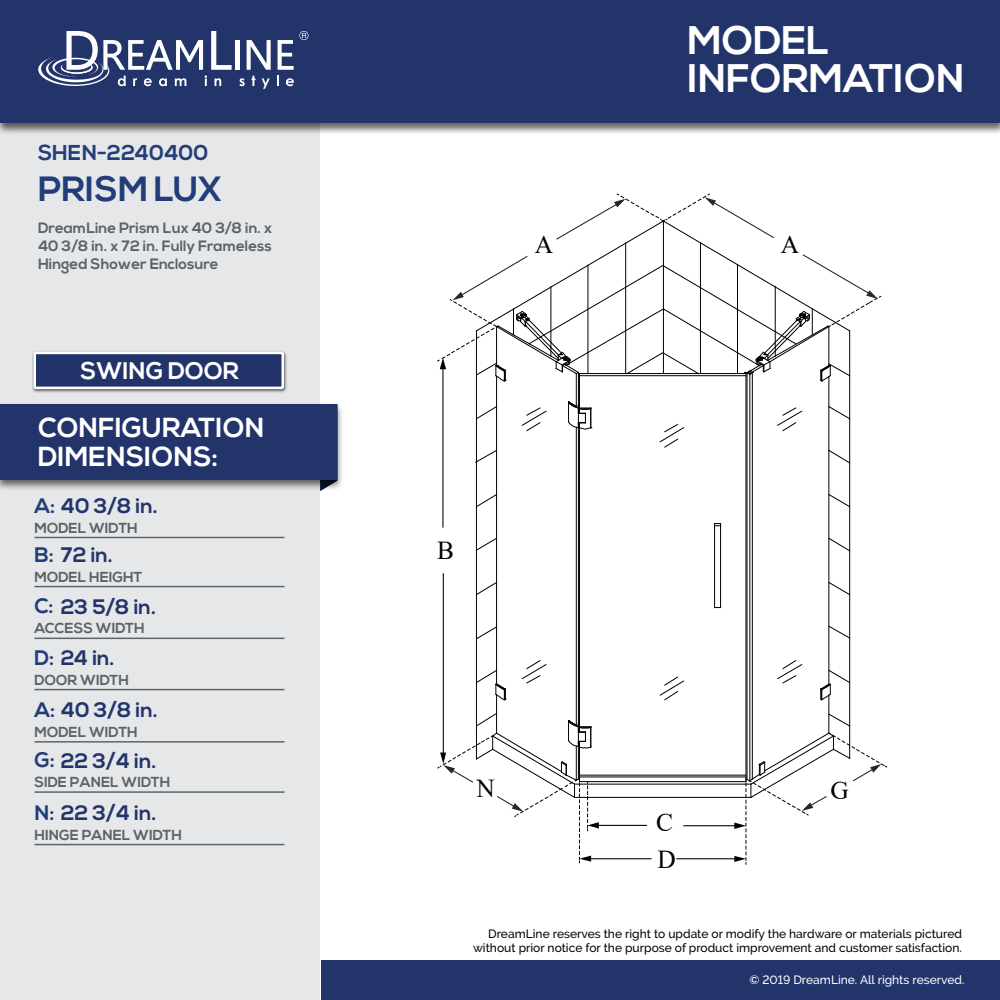
<style>
.page{position:relative;width:1000px;height:1000px;background:#fff}
.page>*{position:absolute;margin:0;border:0;box-sizing:border-box;transform-origin:0 0}
.t1{font:700 39.9px/38px "Nexa";color:#fff}
.t2{font:700 35px "Nexa";color:#223d79}
.t3{font:700 27.5px/29px "Nexa";color:#fff}
.t4{font:25.85px/37.3px "Times New Roman";color:#000}
.t5{font:700 24px "Nexa";color:#fff}
.t6{font:700 21.5px "Nexa";color:#223d79}
.t7{font:700 21px "Nexa";color:#22346a}
.t8{font:700 15px/18px "Nexa";color:#5c6266;text-align:justify}
.t9{font:700 14.5px "Nexa";color:#5c6266}
.t10{font:500 12px/14.4px "Raleway";color:#000;text-align:right}
.t11{font:500 12px "Raleway";color:#fff}
.s1{color:#223d79}
</style>
<div class="page">
<div style="left:0;top:117px;width:320px;height:883px;background:#e6e7e8"></div>
<div style="left:0;top:402px;width:344px;height:89px;background:#000;opacity:.57"></div>
<div style="left:0;top:404px;width:337px;height:75px;background:#22346a"></div>
<div style="left:0;top:0;width:1000px;height:135px;background:#000;opacity:.6"></div>
<div style="left:0;top:0;width:1000px;height:122px;background:#22346a"></div>
<div style="left:321px;top:960px;width:679px;height:40px;background:#22346a"></div>
<svg style="left:239px;top:78px;width:6px;height:8px"></svg>
<svg style="left:251px;top:76px;width:4px;height:10px"></svg>
<svg style="left:262px;top:78px;width:8px;height:11px"></svg>
<svg style="left:277px;top:76px;width:2px;height:10px"></svg>
<svg style="left:286px;top:78px;width:8px;height:8px"></svg>
<svg style="left:38px;top:31px;width:194px;height:55px"></svg>
<hr style="left:236px;top:40px;width:4px;height:30px;background:#fff">
<svg style="left:247px;top:40px;width:24px;height:30px"></svg>
<svg style="left:278px;top:31px;width:30px;height:39px"></svg>
<div style="left:32px;top:350px;width:256px;height:43px;background:#000;opacity:.6"></div>
<div style="left:35px;top:353px;width:248px;height:35px;background:#22336a"></div>
<div style="left:34px;top:352px;width:250px;height:37px;border:2px solid #fff"></div>
<hr style="left:714px;top:526px;width:1px;height:82px;background:#000">
<hr style="left:720px;top:526px;width:1px;height:82px;background:#000">
<svg style="left:714px;top:523px;width:7px;height:4px"></svg>
<svg style="left:777px;top:408px;width:25px;height:23px"></svg>
<svg style="left:777px;top:660px;width:25px;height:23px"></svg>
<svg style="left:568px;top:401px;width:24px;height:29px"></svg>
<hr style="left:579px;top:781px;width:167px;height:1px;background:#000">
<hr style="left:579px;top:374px;width:1px;height:34px;background:#000">
<hr style="left:746px;top:374px;width:1px;height:408px;background:#000">
<hr style="left:579px;top:428px;width:1px;height:299px;background:#000">
<svg style="left:660px;top:424px;width:24px;height:24px"></svg>
<svg style="left:660px;top:677px;width:24px;height:23px"></svg>
<hr style="left:747px;top:373px;width:1px;height:406px;background:#000">
<hr style="left:750px;top:374px;width:1px;height:407px;background:#000">
<hr style="left:752px;top:372px;width:1px;height:407px;background:#000">
<hr style="left:579px;top:775px;width:167px;height:1px;background:#000">
<hr style="left:579px;top:777px;width:167px;height:1px;background:#000">
<hr style="left:476px;top:331px;width:1px;height:428px;background:#000">
<hr style="left:850px;top:331px;width:1px;height:427px;background:#000">
<svg style="left:477px;top:582px;width:19px;height:13px"></svg>
<svg style="left:477px;top:494px;width:19px;height:13px"></svg>
<svg style="left:477px;top:406px;width:19px;height:13px"></svg>
<svg style="left:828px;top:582px;width:22px;height:13px"></svg>
<svg style="left:828px;top:494px;width:22px;height:13px"></svg>
<svg style="left:828px;top:406px;width:22px;height:13px"></svg>
<svg style="left:828px;top:450px;width:22px;height:13px"></svg>
<svg style="left:828px;top:538px;width:22px;height:13px"></svg>
<svg style="left:828px;top:626px;width:22px;height:13px"></svg>
<svg style="left:828px;top:714px;width:22px;height:12px"></svg>
<svg style="left:475px;top:450px;width:21px;height:13px"></svg>
<svg style="left:477px;top:538px;width:19px;height:13px"></svg>
<svg style="left:477px;top:626px;width:19px;height:13px"></svg>
<hr style="left:496px;top:695px;width:1px;height:38px;background:#000">
<hr style="left:496px;top:376px;width:1px;height:308px;background:#000">
<hr style="left:576px;top:374px;width:1px;height:33px;background:#000">
<hr style="left:578px;top:372px;width:1px;height:36px;background:#000">
<hr style="left:576px;top:428px;width:1px;height:297px;background:#000">
<hr style="left:578px;top:428px;width:1px;height:299px;background:#000">
<svg style="left:477px;top:670px;width:29px;height:30px"></svg>
<svg style="left:522px;top:408px;width:24px;height:23px"></svg>
<svg style="left:522px;top:660px;width:24px;height:23px"></svg>
<hr style="left:829px;top:695px;width:1px;height:38px;background:#000">
<hr style="left:829px;top:376px;width:1px;height:308px;background:#000">
<svg style="left:821px;top:670px;width:29px;height:30px"></svg>
<hr style="left:575px;top:784px;width:176px;height:1px;background:#000">
<hr style="left:575px;top:797px;width:176px;height:1px;background:#000">
<hr style="left:442px;top:367px;width:1px;height:160px;background:#010101">
<hr style="left:443px;top:574px;width:1px;height:181px;background:#010101">
<hr style="left:589px;top:858px;width:62px;height:1px;background:#000">
<hr style="left:677px;top:858px;width:59px;height:1px;background:#000">
<hr style="left:597px;top:825px;width:49px;height:1px;background:#000">
<hr style="left:684px;top:825px;width:52px;height:1px;background:#000">
<svg style="left:437px;top:713px;width:162px;height:150px"></svg>
<svg style="left:734px;top:732px;width:154px;height:132px"></svg>
<svg style="left:437px;top:193px;width:445px;height:189px"></svg>
<hr style="left:34px;top:537px;width:250px;height:1px;background:#5c6266">
<hr style="left:34px;top:586px;width:250px;height:1px;background:#5c6266">
<hr style="left:34px;top:638px;width:250px;height:1px;background:#5c6266">
<hr style="left:34px;top:689px;width:250px;height:1px;background:#5c6266">
<hr style="left:34px;top:741px;width:250px;height:2px;background:#5c6266">
<hr style="left:34px;top:791px;width:250px;height:2px;background:#5c6266">
<hr style="left:34px;top:844px;width:250px;height:1px;background:#5c6266">
<h3 class="t6" style="left:38px;top:140px;width:172px">SHEN-2240400</h3>
<h2 class="t2" style="left:38px;top:169px;width:186px">PRISM LUX</h2>
<p class="t8" style="left:38px;top:220px;width:236px">DreamLine Prism Lux 40 3/8 in. x 40 3/8 in. x 72 in. Fully Frameless Hinged Shower Enclosure</p>
<h3 class="t5" style="left:81px;top:356px;width:160px">SWING DOOR</h3>
<h3 class="t3" style="left:38px;top:414px;width:228px">CONFIGURATION<br>DIMENSIONS:</h3>
<h3 class="t7" style="left:34px;top:494px;width:125px"><span class="s1">A:</span> 40 3/8 in.</h3>
<p class="t9" style="left:34px;top:519px;width:105px">MODEL WIDTH</p>
<h3 class="t7" style="left:34px;top:543px;width:80px"><span class="s1">B:</span> 72 in.</h3>
<p class="t9" style="left:34px;top:568px;width:110px">MODEL HEIGHT</p>
<h3 class="t7" style="left:34px;top:595px;width:123px"><span class="s1">C:</span> 23 5/8 in.</h3>
<p class="t9" style="left:34px;top:620px;width:112px">ACCESS WIDTH</p>
<h3 class="t7" style="left:34px;top:646px;width:82px"><span class="s1">D:</span> 24 in.</h3>
<p class="t9" style="left:34px;top:671px;width:96px">DOOR WIDTH</p>
<h3 class="t7" style="left:34px;top:698px;width:125px"><span class="s1">A:</span> 40 3/8 in.</h3>
<p class="t9" style="left:34px;top:723px;width:105px">MODEL WIDTH</p>
<h3 class="t7" style="left:34px;top:748px;width:124px"><span class="s1">G:</span> 22 3/4 in.</h3>
<p class="t9" style="left:34px;top:774px;width:137px">SIDE PANEL WIDTH</p>
<h3 class="t7" style="left:34px;top:801px;width:124px"><span class="s1">N:</span> 22 3/4 in.</h3>
<p class="t9" style="left:34px;top:826px;width:149px">HINGE PANEL WIDTH</p>
<h3 class="t4" style="left:535px;top:225px;width:20px">A</h3>
<h1 class="t1" style="left:688px;top:23px;width:278px">MODEL<br>INFORMATION</h1>
<h3 class="t4" style="left:781px;top:225px;width:20px">A</h3>
<h3 class="t4" style="left:437px;top:531px;width:18px">B</h3>
<h3 class="t4" style="left:476px;top:769px;width:20px">N</h3>
<h3 class="t4" style="left:656px;top:803px;width:21px">C<br>D</h3>
<h3 class="t4" style="left:831px;top:771px;width:20px">G</h3>
<p class="t10" style="left:473px;top:926px;width:490px">DreamLine reserves the right to update or modify the hardware or materials pictured without prior notice for the purpose of product improvement and customer satisfaction.</p>
<p class="t11" style="left:749px;top:973px;width:217px">© 2019 DreamLine. All rights reserved.</p>
</div>
